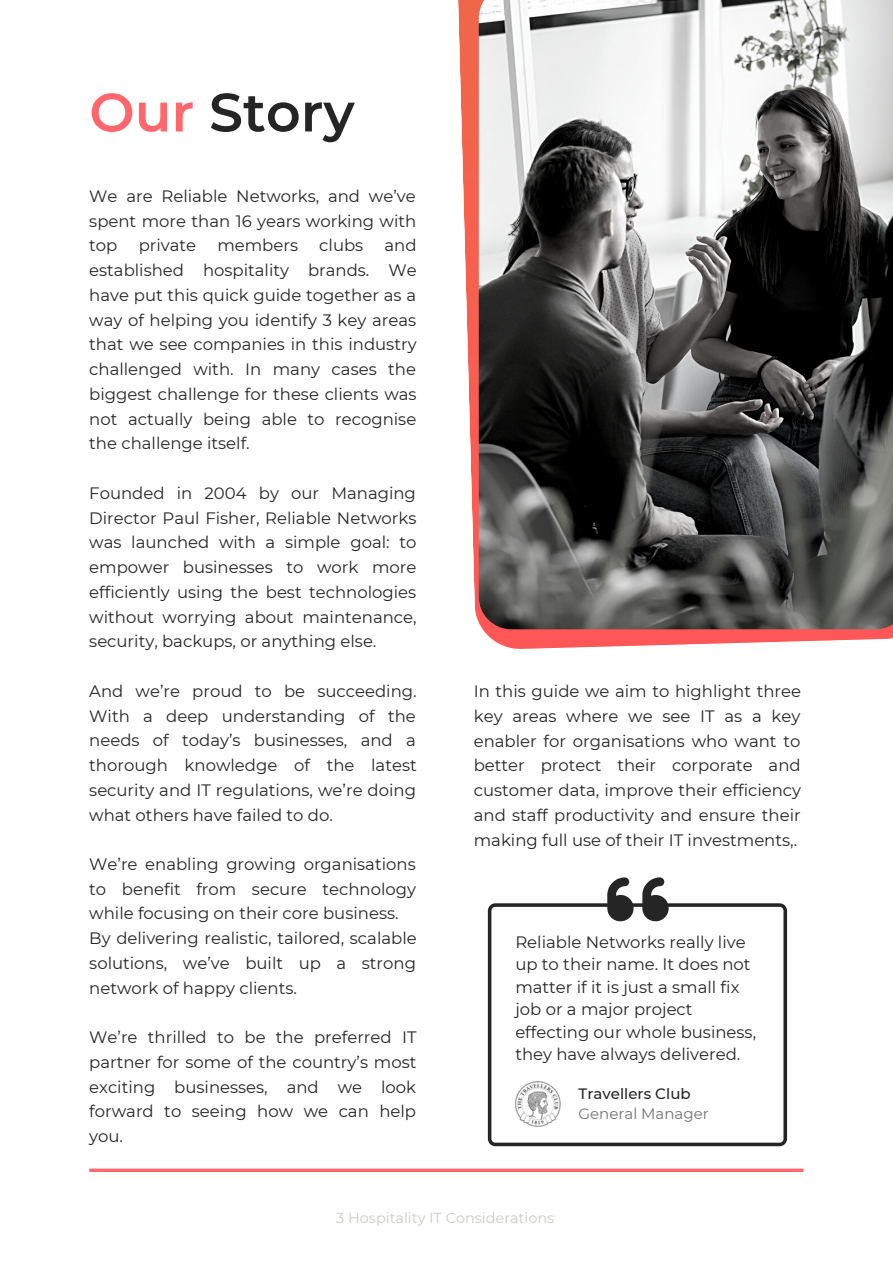
<style>
.page{position:relative;width:893px;height:1264px;background:#fff}
.page>*{position:absolute;margin:0;border:0;box-sizing:border-box;transform-origin:0 0}
.t1{font:600 54px "Montserrat";color:#252525}
.t2{font:16.5px/24.8px "Montserrat";color:#252525;text-align:justify}
.t3{font:500 15px "Montserrat";color:#252525}
.t4{font:15px "Montserrat";color:#737373}
.t5{font:14.4px "Montserrat";color:#cbccc6}
.s1{color:#ff676c}
</style>
<div class="page">
<svg style="left:458px;top:0;width:434px;height:649px"></svg>
<img style="left:479px;top:0;width:413px;height:629px">
<hr style="left:89px;top:1168px;width:714px;height:3px;background:#ff676c">
<svg style="left:488px;top:903px;width:299px;height:243px"></svg>
<img style="left:515px;top:1080px;width:45px;height:46px">
<svg style="left:607px;top:903px;width:61px;height:18px"></svg>
<h1 class="t1" style="left:89px;top:74px;width:267px"><span class="s1">Our</span> Story</h1>
<p class="t2" style="left:89px;top:183px;width:328px">We are Reliable Networks, and we’ve spent more than 16 years working with top</p>
<p class="t2" style="left:89px;top:233px;width:329px;text-indent:295px">and established hospitality brands. We have put this quick guide together as a way of helping you identify 3 key areas that we see companies in this industry challenged with. In many cases the biggest challenge for these clients was not actually being able to recognise the challenge itself.</p>
<p class="t2" style="left:89px;top:480px;width:329px">Founded in 2004 by our Managing Director Paul Fisher, Reliable Networks was launched with a simple goal: to empower businesses to work more efficiently using the best technologies without worrying about maintenance, security, backups, or anything else.</p>
<p class="t2" style="left:89px;top:678px;width:329px">And we’re proud to be succeeding.<br>With a deep understanding of the needs of today’s businesses, and a thorough knowledge of the latest security and IT regulations, we’re doing what others have failed to do.</p>
<p class="t2" style="left:89px;top:851px;width:329px;text-align:left">We’re enabling growing organisations to benefit from secure technology while focusing on their core business.<br>By delivering realistic, tailored, scalable solutions, we’ve built up a strong network of happy clients.</p>
<p class="t2" style="left:89px;top:1024px;width:329px">We’re thrilled to be the preferred IT partner for some of the country’s most exciting businesses, and we look forward to seeing how we can help you.</p>
<p class="t2" style="left:139px;top:233px;width:59px">private</p>
<p class="t2" style="left:217px;top:233px;width:82px">members</p>
<p class="t2" style="left:319px;top:233px;width:46px">clubs</p>
<p class="t2" style="left:474px;top:678px;width:329px">In this guide we aim to highlight three key areas where we see IT as a key enabler for organisations who want to better protect their corporate and customer data, improve their efficiency and staff productivity and ensure their making full use of their IT investments,.</p>
<p class="t2" style="left:515px;top:930px;width:242px;line-height:22.5px;text-align:left">Reliable Networks really live up to their name. It does not matter if it is just a small fix job or a major project effecting our whole business, they have always delivered.</p>
<p class="t3" style="left:578px;top:1082px;width:114px">Travellers Club</p>
<p class="t4" style="left:578px;top:1103px;width:132px">General Manager</p>
<p class="t5" style="left:336px;top:1207px;width:219px">3 Hospitality IT Considerations</p>
</div>
